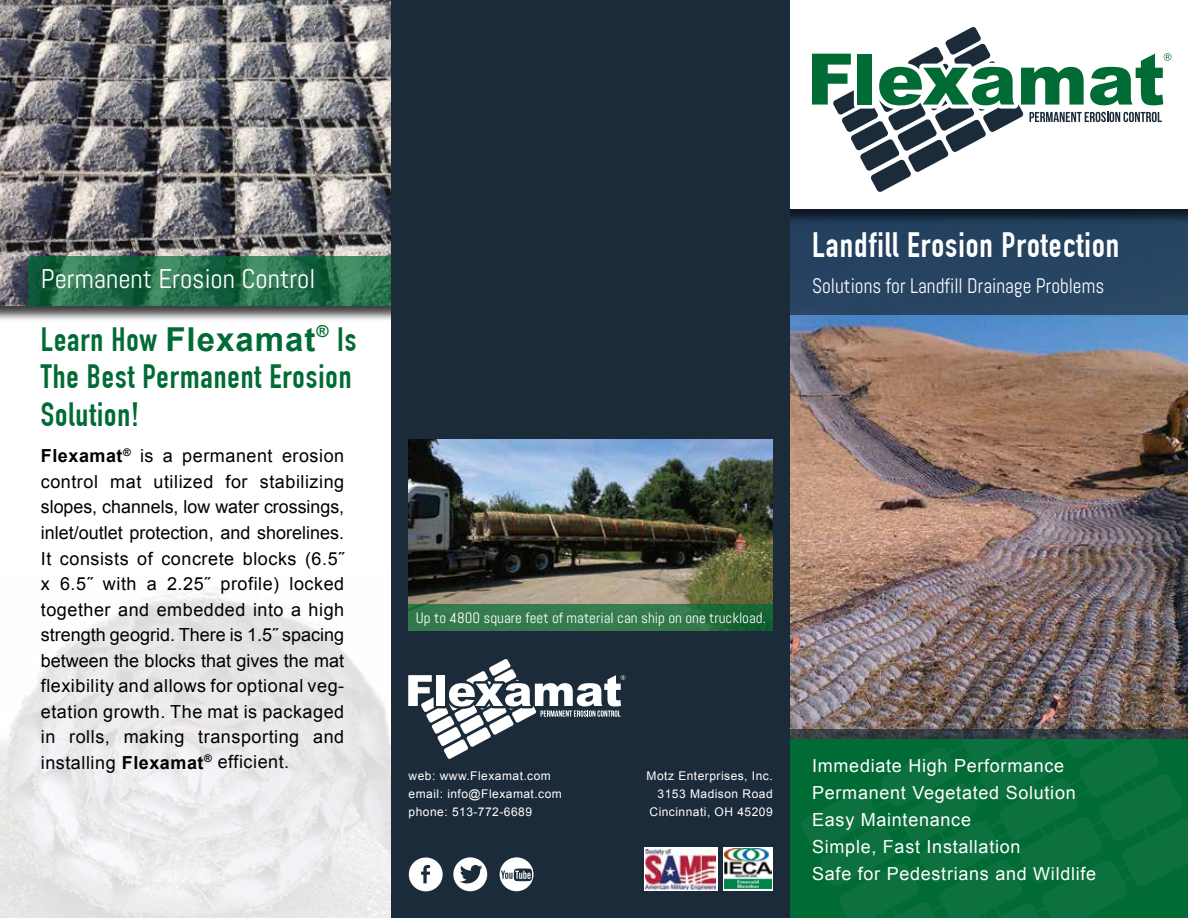
<style>
.page{position:relative;width:1188px;height:918px;background:#fff}
.page>*{position:absolute;margin:0;border:0;box-sizing:border-box;transform-origin:0 0}
.t1{font:700 34.5px "DIN Condensed";letter-spacing:.03em;color:#fff}
.t2{font:700 33px/37.5px "DIN Condensed";letter-spacing:.03em;color:#006b35}
.t3{font:27px "Abel";color:#fff}
.t4{font:21px "Abel";color:#fff;scale:.92 1}
.t5{font:18px/25.5px "Arial";letter-spacing:.03em;color:#000;text-align:justify}
.t6{font:18px/27px "Arial";letter-spacing:.04em;color:#fff}
.t7{font:15px "Abel";color:#fff}
.t8{font:12px/18px "Arial";letter-spacing:.04em;color:#fff}
.s1{font-family:"Arial"}
.s2{font-weight:700}
</style>
<div class="page">
<div style="left:0;top:0;width:408px;height:322px;background:#000;opacity:.75"></div>
<img style="left:0;top:0;width:392px;height:306px">
<img style="left:790px;top:315px;width:398px;height:414px">
<div style="left:789px;top:208px;width:399px;height:107px;background:#264462"></div>
<svg style="left:790px;top:729px;width:398px;height:11px"></svg>
<div style="left:771px;top:0;width:417px;height:225px;background:#000;opacity:.65"></div>
<div style="left:771px;top:0;width:417px;height:208px;background:#fff"></div>
<svg style="left:812px;top:27px;width:359px;height:165px"></svg>
<div style="left:789px;top:740px;width:399px;height:178px;background:#006b35"></div>
<svg style="left:802px;top:740px;width:386px;height:178px"></svg>
<svg style="left:28px;top:256px;width:364px;height:50px"></svg>
<img style="left:0;top:573px;width:392px;height:345px">
<div style="left:392px;top:0;width:398px;height:918px;background:#1c2b39"></div>
<svg style="left:408px;top:659px;width:217px;height:100px"></svg>
<svg style="left:644px;top:847px;width:73px;height:43px"></svg>
<img style="left:646px;top:850px;width:70px;height:39px">
<svg style="left:723px;top:847px;width:50px;height:43px"></svg>
<img style="left:724px;top:849px;width:47px;height:39px">
<div style="left:409px;top:857px;width:34px;height:34px;background:#fff;border-radius:50%"></div>
<svg style="left:421px;top:865px;width:9px;height:18px"></svg>
<div style="left:453px;top:857px;width:34px;height:34px;background:#fff;border-radius:50%"></div>
<svg style="left:460px;top:865px;width:22px;height:19px"></svg>
<div style="left:500px;top:857px;width:34px;height:34px;background:#fff;border-radius:50%"></div>
<svg style="left:501px;top:869px;width:31px;height:12px"></svg>
<img style="left:408px;top:440px;width:365px;height:165px">
<svg style="left:408px;top:605px;width:365px;height:26px;fill:#347b4e"></svg>
<h3 class="t3" style="left:41px;top:262px;width:276px">Permanent Erosion Control</h3>
<h2 class="t2" style="left:41px;top:321px;width:317px">Learn How <span class="s1">Flexamat</span><sup>®</sup> Is<br>The Best Permanent Erosion<br>Solution!</h2>
<p class="t5" style="left:41px;top:444px;width:305px"><span class="s2">Flexamat</span><sup>®</sup> is a permanent erosion control mat utilized for stabilizing slopes, channels, low water crossings, inlet/outlet protection, and shorelines.<br>It consists of concrete blocks (6.5˝ x 6.5˝ with a 2.25˝ profile) locked together and embedded into a high strength geogrid. There is 1.5˝ spacing between the blocks that gives the mat flexibility and allows for optional veg&shy;etation growth. The mat is packaged in rolls, making transporting and installing <span class="s2">Flexamat</span><sup>®</sup> efficient.</p>
<h1 class="t1" style="left:812px;top:224px;width:309px">Landfill Erosion Protection</h1>
<p class="t4" style="left:812px;top:272px;width:319px">Solutions for Landfill Drainage Problems</p>
<p class="t7" style="left:416px;top:608px;width:352px">Up to 4800 square feet of material can ship on one truckload.</p>
<p class="t8" style="left:409px;top:767px;width:155px">web: www.Flexamat.com email: info@Flexamat.com phone: 513-772-6689</p>
<p class="t8" style="left:647px;top:767px;width:128px;text-align:right">Motz Enterprises, Inc.<br>3153 Madison Road<br>Cincinnati, OH 45209</p>
<p class="t6" style="left:812px;top:752px;width:286px">Immediate High Performance<br>Permanent Vegetated Solution<br>Easy Maintenance<br>Simple, Fast Installation<br>Safe for Pedestrians and Wildlife</p>
</div>
